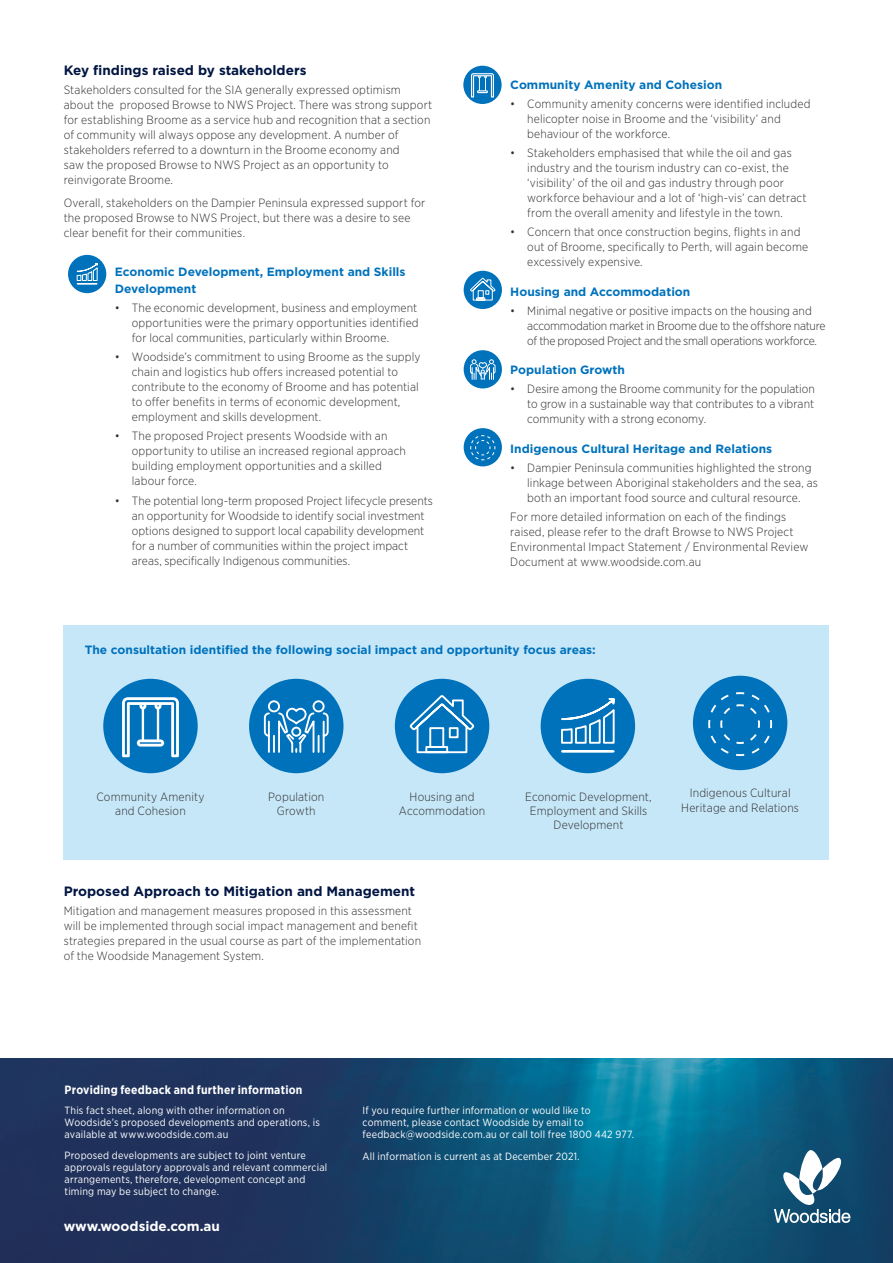
<style>
.page{position:relative;width:893px;height:1263px;background:#fff}
.page>*{position:absolute;margin:0;border:0;box-sizing:border-box;transform-origin:0 0}
.t1{font:700 13.5px "Gotham";color:#001542}
.t2{font:700 13.5px "Gotham";color:#fff}
.Body_Copy{font:300 12px/15px "Gotham Narrow";letter-spacing:.01em;color:#312f30}
.t3{font:700 12px/16.5px "Gotham";color:#0072bc}
.Body_Copy-2{font:300 12px/15px "Gotham Narrow";letter-spacing:-.015em;color:#312f30}
.Body_Copy-3{font:700 12px "Gotham Narrow";letter-spacing:.02em;color:#fff}
.Body_Copy-4{font:10.5px/12px "Gotham Narrow";letter-spacing:.02em;color:#fff}
.s1{font-style:italic}
</style>
<div class="page">
<img style="left:0;top:1059px;width:893px;height:204px">
<div style="left:64px;top:625px;width:765px;height:234px;background:#c6e7f8"></div>
<div style="left:464px;top:350px;width:38px;height:38px;background:#0072bc;border-radius:50%"></div>
<svg style="left:470px;top:359px;width:26px;height:21px"></svg>
<div style="left:464px;top:271px;width:38px;height:38px;background:#0072bc;border-radius:50%"></div>
<svg style="left:470px;top:277px;width:26px;height:24px"></svg>
<div style="left:68px;top:255px;width:38px;height:38px;background:#0072bc;border-radius:50%"></div>
<svg style="left:76px;top:263px;width:22px;height:22px"></svg>
<div style="left:464px;top:428px;width:38px;height:38px;background:#0072bc;border-radius:50%"></div>
<svg style="left:470px;top:435px;width:26px;height:26px"></svg>
<div style="left:463px;top:66px;width:39px;height:38px;background:#0072bc;border-radius:50%"></div>
<svg style="left:471px;top:73px;width:23px;height:24px"></svg>
<div style="left:693px;top:676px;width:94px;height:94px;background:#0072bc;border-radius:50%"></div>
<svg style="left:707px;top:692px;width:66px;height:65px"></svg>
<div style="left:249px;top:679px;width:94px;height:94px;background:#0072bc;border-radius:50%"></div>
<svg style="left:263px;top:700px;width:66px;height:53px"></svg>
<div style="left:395px;top:679px;width:94px;height:94px;background:#0072bc;border-radius:50%"></div>
<svg style="left:408px;top:693px;width:67px;height:61px"></svg>
<div style="left:541px;top:679px;width:94px;height:94px;background:#0072bc;border-radius:50%"></div>
<svg style="left:561px;top:698px;width:54px;height:55px"></svg>
<div style="left:103px;top:679px;width:95px;height:94px;background:#0072bc;border-radius:50%"></div>
<svg style="left:122px;top:697px;width:57px;height:60px"></svg>
<svg style="left:774px;top:1150px;width:76px;height:73px"></svg>
<h3 class="t1" style="left:64px;top:61px;width:244px">Key findings raised by stakeholders</h3>
<p class="Body_Copy" style="left:64px;top:82px;width:370px">Stakeholders consulted for the SIA generally expressed optimism about the proposed Browse to NWS Project. There was strong support for establishing Broome as a service hub and recognition that a section of community will always oppose any development. A number of stakeholders referred to a downturn in the Broome economy and<br>saw the proposed Browse to NWS Project as an opportunity to reinvigorate Broome.</p>
<p class="Body_Copy" style="left:64px;top:195px;width:363px">Overall, stakeholders on the Dampier Peninsula expressed support for the proposed Browse to NWS Project, but there was a desire to see clear benefit for their communities.</p>
<h4 class="t3" style="left:115px;top:264px;width:292px">Economic Development, Employment and Skills<br>Development</h4>
<p class="Body_Copy" style="left:132px;top:300px;width:288px;text-align:justify;text-indent:-17px">• The economic development, business and employment opportunities were the primary opportunities identified for local communities, particularly within Broome.</p>
<p class="Body_Copy" style="left:132px;top:349px;width:290px;text-indent:-17px">• Woodside’s commitment to using Broome as the supply chain and logistics hub offers increased potential to contribute to the economy of Broome and has potential to offer benefits in terms of economic development, employment and skills development.</p>
<p class="Body_Copy" style="left:132px;top:428px;width:276px;text-indent:-17px">• The proposed Project presents Woodside with an opportunity to utilise an increased regional approach building employment opportunities and a skilled labour force.</p>
<p class="Body_Copy" style="left:132px;top:493px;width:303px;text-indent:-17px">• The potential long-term proposed Project lifecycle presents an opportunity for Woodside to identify social investment options designed to support local capability development for a number of communities within the project impact areas, specifically Indigenous communities.</p>
<h4 class="t3" style="left:510px;top:76px;width:213px">Community Amenity and Cohesion</h4>
<p class="Body_Copy" style="left:527px;top:96px;width:285px;text-indent:-17px">• Community amenity concerns were identified included helicopter noise in Broome and the ‘visibility’ and behaviour of the workforce.</p>
<p class="Body_Copy" style="left:527px;top:145px;width:281px;text-indent:-17px">• Stakeholders emphasised that while the oil and gas industry and the tourism industry can co-exist, the ‘visibility’ of the oil and gas industry through poor workforce behaviour and a lot of ‘high-vis’ can detract from the overall amenity and lifestyle in the town.</p>
<p class="Body_Copy" style="left:527px;top:224px;width:282px;text-indent:-17px">• Concern that once construction begins, flights in and out of Broome, specifically to Perth, will again become excessively expensive.</p>
<h4 class="t3" style="left:510px;top:283px;width:182px">Housing and Accommodation</h4>
<p class="Body_Copy-2" style="left:527px;top:303px;width:300px;text-indent:-17px">• Minimal negative or positive impacts on the housing and accommodation market in Broome due to the offshore nature of the proposed Project and the small operations workforce.</p>
<h4 class="t3" style="left:510px;top:362px;width:116px">Population Growth</h4>
<p class="Body_Copy" style="left:527px;top:381px;width:289px;text-align:justify;text-indent:-17px">• Desire among the Broome community for the population to grow in a sustainable way that contributes to a vibrant community with a strong economy.</p>
<h4 class="t3" style="left:510px;top:440px;width:263px">Indigenous Cultural Heritage and Relations</h4>
<p class="Body_Copy" style="left:527px;top:460px;width:292px;text-indent:-17px">• Dampier Peninsula communities highlighted the strong linkage between Aboriginal stakeholders and the sea, as both an important food source and cultural resource.</p>
<p class="Body_Copy" style="left:510px;top:509px;width:300px">For more detailed information on each of the findings raised, please refer to the draft Browse to NWS Project Environmental Impact Statement / Environmental Review Document at www.woodside.com.au</p>
<h4 class="t3" style="left:85px;top:641px;width:512px">The consultation identified the following social impact and opportunity focus areas:</h4>
<p class="Body_Copy" style="left:96px;top:789px;width:110px;line-height:14.4px;text-align:center">Community Amenity and Cohesion</p>
<p class="Body_Copy" style="left:268px;top:789px;width:58px;line-height:14.4px;text-align:center">Population<br>Growth</p>
<p class="Body_Copy" style="left:399px;top:789px;width:88px;line-height:14.4px;text-align:center">Housing and<br>Accommodation</p>
<p class="Body_Copy" style="left:525px;top:789px;width:128px;line-height:14.4px;text-align:center">Economic Development,<br>Employment and Skills<br>Development</p>
<p class="Body_Copy" style="left:681px;top:786px;width:119px;line-height:14.4px;text-align:center">Indigenous Cultural<br>Heritage and Relations</p>
<h3 class="t1" style="left:64px;top:882px;width:353px">Proposed Approach to Mitigation and Management</h3>
<p class="Body_Copy" style="left:64px;top:903px;width:359px">Mitigation and management measures proposed in this assessment will be implemented through social impact management and benefit strategies prepared in the usual course as part of the implementation of the Woodside Management System.</p>
<p class="Body_Copy-3" style="left:65px;top:1082px;width:239px">Providing feedback and further information</p>
<p class="Body_Copy-4" style="left:65px;top:1104px;width:257px">This fact sheet, along with other information on<br>Woodside’s proposed developments and operations, is available at www.woodside.com.au</p>
<p class="Body_Copy-4" style="left:65px;top:1149px;width:264px">Proposed developments are subject to joint venture approvals regulatory approvals and relevant commercial arrangements, therefore, development concept and timing may be subject to change.</p>
<p class="t2" style="left:64px;top:1217px;width:158px">www.woodside.com.au</p>
<p class="Body_Copy-4" style="left:363px;top:1104px;width:273px">If you require further information or would like to comment, please contact Woodside by email to feedback@woodside.com.au or call toll free 1800 442 977.</p>
<p class="Body_Copy-4" style="left:363px;top:1150px;width:219px">All information is current as at December 2021<span class="s1">.</span></p>
</div>
